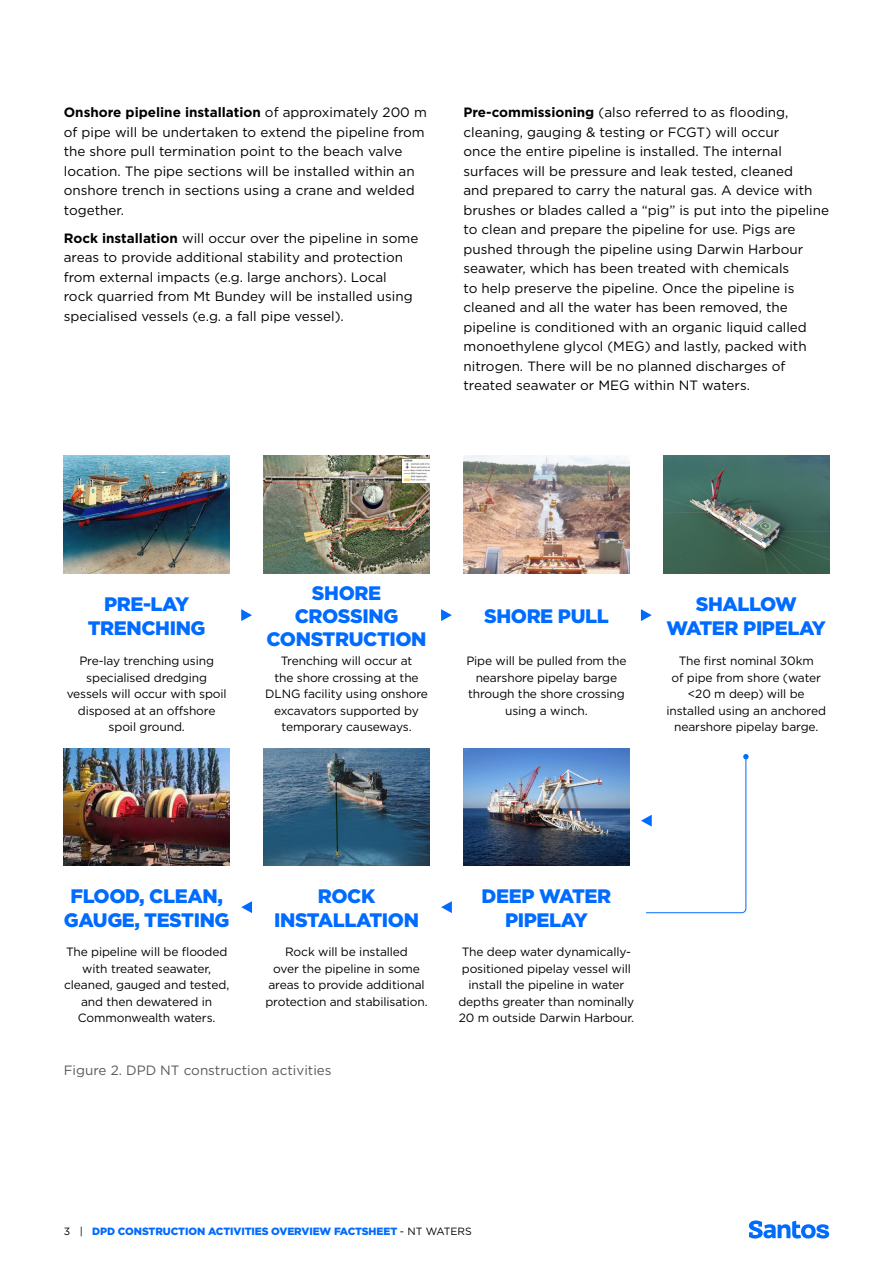
<style>
.page{position:relative;width:893px;height:1263px;background:#fff}
.page>*{position:absolute;margin:0;border:0;box-sizing:border-box;transform-origin:0 0}
.t1{font:900 19.5px/23.4px "Gotham";letter-spacing:-.02em;color:#006bff;text-align:center}
.t2{font:13.5px/19.5px "Gotham";color:#000}
.t3{font:13.5px "Gotham";color:#58595b}
.t4{font:12px/16.5px "Gotham";letter-spacing:-.01em;color:#000;text-align:center}
.t5{font:900 10.5px "Gotham";letter-spacing:-.01em;color:#006bff}
.s1{font-weight:700}
.s2{font-weight:400;color:#000}
</style>
<div class="page">
<svg style="left:241px;top:609px;width:11px;height:12px"></svg>
<svg style="left:441px;top:609px;width:11px;height:12px"></svg>
<svg style="left:441px;top:901px;width:11px;height:12px"></svg>
<svg style="left:641px;top:609px;width:11px;height:12px"></svg>
<svg style="left:241px;top:901px;width:11px;height:12px"></svg>
<svg style="left:641px;top:754px;width:108px;height:159px"></svg>
<img style="left:64px;top:456px;width:166px;height:117px">
<img style="left:64px;top:748px;width:166px;height:118px">
<img style="left:264px;top:456px;width:165px;height:117px">
<img style="left:264px;top:748px;width:165px;height:118px">
<img style="left:463px;top:456px;width:166px;height:117px">
<img style="left:463px;top:748px;width:166px;height:118px">
<img style="left:663px;top:456px;width:166px;height:117px">
<svg style="left:749px;top:1220px;width:80px;height:18px"></svg>
<p class="t2" style="left:64px;top:102px;width:365px"><span class="s1">Onshore pipeline installation</span> of approximately 200 m of pipe will be undertaken to extend the pipeline from the shore pull termination point to the beach valve location. The pipe sections will be installed within an onshore trench in sections using a crane and welded together.</p>
<p class="t2" style="left:64px;top:228px;width:356px"><span class="s1">Rock installation</span> will occur over the pipeline in some areas to provide additional stability and protection from external impacts (e.g. large anchors). Local rock quarried from Mt Bundey will be installed using specialised vessels (e.g. a fall pipe vessel).</p>
<p class="t2" style="left:463px;top:102px;width:367px"><span class="s1">Pre-commissioning</span> (also referred to as flooding, cleaning, gauging &amp; testing or FCGT) will occur<br>once the entire pipeline is installed. The internal surfaces will be pressure and leak tested, cleaned<br>and prepared to carry the natural gas. A device with brushes or blades called a “pig” is put into the pipeline to clean and prepare the pipeline for use. Pigs are pushed through the pipeline using Darwin Harbour seawater, which has been treated with chemicals<br>to help preserve the pipeline. Once the pipeline is cleaned and all the water has been removed, the pipeline is conditioned with an organic liquid called monoethylene glycol (MEG) and lastly, packed with nitrogen. There will be no planned discharges of treated seawater or MEG within NT waters.</p>
<h1 class="t1" style="left:88px;top:592px;width:119px">PRE-LAY<br>TRENCHING</h1>
<h1 class="t1" style="left:266px;top:581px;width:162px">SHORE<br>CROSSING<br>CONSTRUCTION</h1>
<p class="t4" style="left:67px;top:652px;width:161px">Pre-lay trenching using specialised dredging vessels will occur with spoil disposed at an offshore spoil ground.</p>
<p class="t4" style="left:265px;top:652px;width:164px">Trenching will occur at<br>the shore crossing at the<br>DLNG facility using onshore excavators supported by temporary causeways.</p>
<h1 class="t1" style="left:484px;top:604px;width:126px">SHORE PULL</h1>
<p class="t4" style="left:466px;top:652px;width:162px">Pipe will be pulled from the nearshore pipelay barge through the shore crossing using a winch.</p>
<h1 class="t1" style="left:666px;top:592px;width:161px">SHALLOW<br>WATER PIPELAY</h1>
<p class="t4" style="left:666px;top:652px;width:161px">The first nominal 30km<br>of pipe from shore (water &lt;20 m deep) will be installed using an anchored nearshore pipelay barge.</p>
<h1 class="t1" style="left:64px;top:884px;width:167px">FLOOD, CLEAN,<br>GAUGE, TESTING</h1>
<p class="t4" style="left:64px;top:944px;width:167px">The pipeline will be flooded with treated seawater, cleaned, gauged and tested, and then dewatered in<br>Commonwealth waters.</p>
<h1 class="t1" style="left:274px;top:884px;width:146px">ROCK<br>INSTALLATION</h1>
<p class="t4" style="left:265px;top:944px;width:164px">Rock will be installed<br>over the pipeline in some areas to provide additional protection and stabilisation.</p>
<p class="t3" style="left:64px;top:1061px;width:269px">Figure 2. DPD NT construction activities</p>
<h1 class="t1" style="left:482px;top:884px;width:131px">DEEP WATER<br>PIPELAY</h1>
<p class="t4" style="left:458px;top:944px;width:177px">The deep water dynamically&shy;positioned pipelay vessel will install the pipeline in water depths greater than nominally<br>20 m outside Darwin Harbour.</p>
<p class="t5" style="left:64px;top:1224px;width:410px"><span class="s2">3 |</span> DPD CONSTRUCTION ACTIVITIES OVERVIEW FACTSHEET <span class="s2">- NT WATERS</span></p>
</div>
